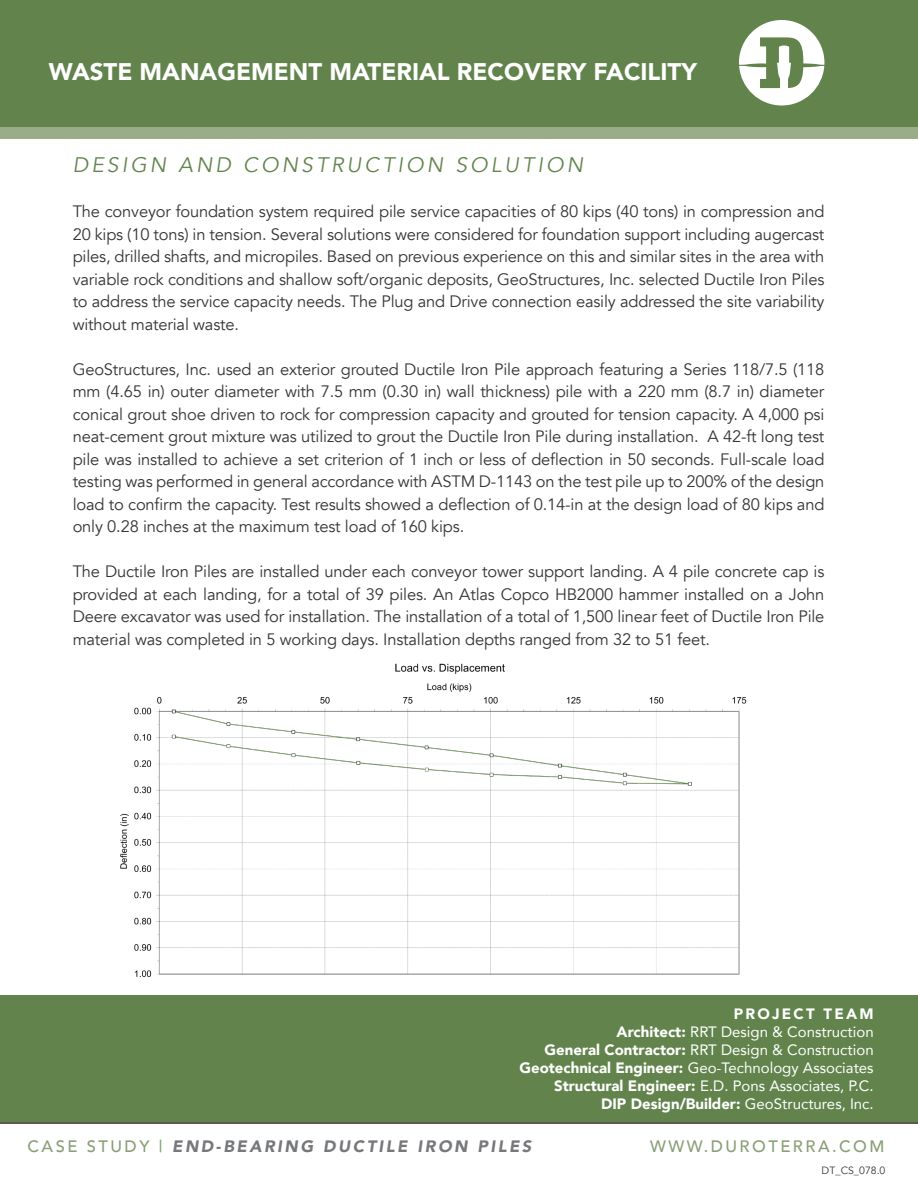
<style>
.page{position:relative;width:918px;height:1188px;background:#fff}
.page>*{position:absolute;margin:0;border:0;box-sizing:border-box;transform-origin:0 0}
.Website_address___page_no{font:900 24px "Avenir";color:#fff}
.Website_address___page_no-2{font:italic 21px "Avenir";letter-spacing:.15em;color:#62844c}
.Website_address___page_no-3{font:16.5px/22.5px "Avenir";letter-spacing:-.01em;color:#363536;text-align:justify}
.Website_address___page_no-4{font:italic 900 16.5px "Avenir";letter-spacing:.15em;color:#76787b}
.Website_address___page_no-5{font:500 16.5px "Avenir";letter-spacing:.15em;color:#899f76}
.Website_address___page_no-6{font:15px "Avenir";color:#fff}
.Website_address___page_no-7{font:900 15px "Avenir";color:#fff}
.Website_address___page_no-8{font:900 15px "Avenir";letter-spacing:.15em;color:#fff}
.Website_address___page_no-9{font:10.5px "Avenir";color:#363536}
.s1{font-weight:900}
.s2{font-weight:400}
.s3{font-weight:500;font-style:normal;color:#899f76}
</style>
<div class="page">
<div style="left:0;top:0;width:918px;height:135px;background:#62844c"></div>
<div style="left:0;top:127px;width:918px;height:12px;background:#9bac89"></div>
<svg style="left:739px;top:20px;width:85px;height:86px"></svg>
<div style="left:0;top:996px;width:918px;height:126px;background:#62844c"></div>
<hr style="left:0;top:1123px;width:918px;height:1px;background:#595a52">
<img style="left:111px;top:663px;width:653px;height:333px">
<p class="Website_address___page_no" style="left:49px;top:51px;width:650px">WASTE MANAGEMENT MATERIAL RECOVERY FACILITY</p>
<p class="Website_address___page_no-2" style="left:73px;top:152px;width:512px">DESIGN AND CONSTRUCTION SOLUTION</p>
<p class="Website_address___page_no-3" style="left:73px;top:201px;width:753px">The conveyor foundation system required pile service capacities of 80 kips (40 tons) in compression and 20 kips (10 tons) in tension. Several solutions were considered for foundation support including augercast piles, drilled shafts, and micropiles. Based on previous experience on this and similar sites in the area with variable rock conditions and shallow soft/organic deposits, GeoStructures, Inc. selected Ductile Iron Piles to address the service capacity needs. The Plug and Drive connection easily addressed the site variability without material waste.</p>
<p class="Website_address___page_no-3" style="left:73px;top:358px;width:753px">GeoStructures, Inc. used an exterior grouted Ductile Iron Pile approach featuring a Series 118/7.5 (118 mm (4.65 in) outer diameter with 7.5 mm (0.30 in) wall thickness) pile with a 220 mm (8.7 in) diameter conical grout shoe driven to rock for compression capacity and grouted for tension capacity. A 4,000 psi neat-cement grout mixture was utilized to grout the Ductile Iron Pile during installation. A 42-ft long test pile was installed to achieve a set criterion of 1 inch or less of deflection in 50 seconds. Full-scale load testing was performed in general accordance with ASTM D-1143 on the test pile up to 200% of the design load to confirm the capacity. Test results showed a deflection of 0.14-in at the design load of 80 kips and only 0.28 inches at the maximum test load of 160 kips.</p>
<p class="Website_address___page_no-3" style="left:73px;top:561px;width:753px">The Ductile Iron Piles are installed under each conveyor tower support landing. A 4 pile concrete cap is provided at each landing, for a total of 39 piles. An Atlas Copco HB2000 hammer installed on a John Deere excavator was used for installation. The installation of a total of 1,500 linear feet of Ductile Iron Pile material was completed in 5 working days. Installation depths ranged from 32 to 51 feet.</p>
<p class="Website_address___page_no-8" style="left:734px;top:1001px;width:142px">PROJECT TEAM</p>
<p class="Website_address___page_no-6" style="left:617px;top:1020px;width:259px"><span class="s1">Architect:</span> RRT Design &amp; Construction</p>
<p class="Website_address___page_no-6" style="left:545px;top:1038px;width:331px"><span class="s1">General Contractor:</span> RRT Design &amp; Construction</p>
<p class="Website_address___page_no-6" style="left:519px;top:1056px;width:356px"><span class="s1">Geotechnical Engineer:</span> Geo-Technology Associates</p>
<p class="Website_address___page_no-6" style="left:554px;top:1074px;width:321px"><span class="s1">Structural Engineer:</span> E.D. Pons Associates, P.C.</p>
<p class="Website_address___page_no-7" style="left:601px;top:1091px;width:274px">DIP Design/Builder: <span class="s2">GeoStructures, Inc.</span></p>
<p class="Website_address___page_no-4" style="left:28px;top:1133px;width:505px"><span class="s3">CASE STUDY |</span> END-BEARING DUCTILE IRON PILES</p>
<p class="Website_address___page_no-5" style="left:650px;top:1132px;width:236px">WWW.DUROTERRA.COM</p>
<p class="Website_address___page_no-9" style="left:822px;top:1164px;width:65px">DT_CS_078.0</p>
</div>
